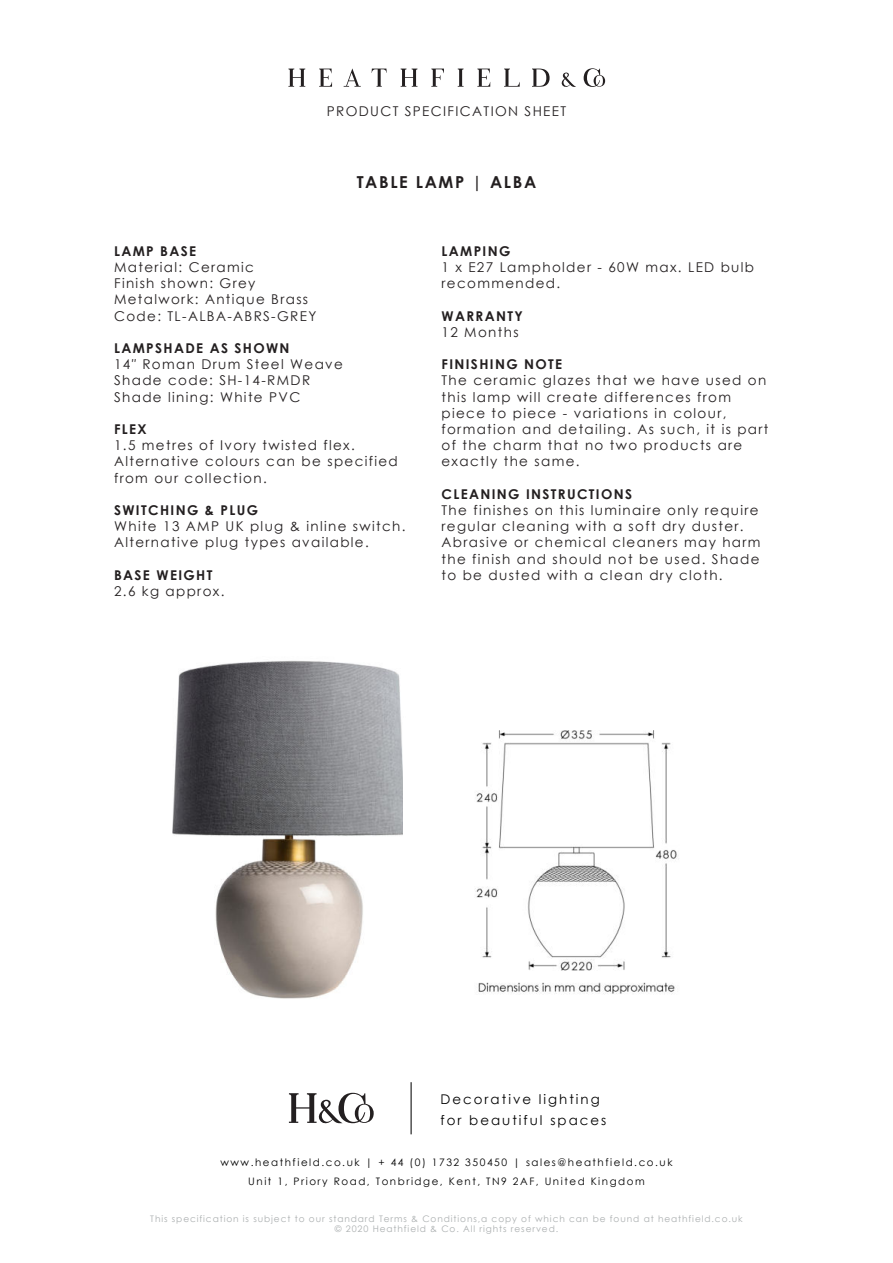
<style>
.page{position:relative;width:893px;height:1263px;background:#fff}
.page>*{position:absolute;margin:0;border:0;box-sizing:border-box;transform-origin:0 0}
.t1{font:700 16.5px "Century Gothic";letter-spacing:.1em;color:#231f20}
.t2{font:13.5px/16.2px "Century Gothic";letter-spacing:.1em;color:#231f20}
.t3{font:700 13.5px "Century Gothic";letter-spacing:.1em;color:#231f20}
.t4{font:13.35px/21px "Century Gothic";letter-spacing:.15em;color:#000001}
.t5{font:10.35px/18.9px "Century Gothic";letter-spacing:.15em;color:#000001;text-align:center}
.t6{font:9px/10.8px "Century Gothic";letter-spacing:.1em;color:#abafb0;text-align:center}
</style>
<div class="page">
<img style="left:172px;top:660px;width:231px;height:339px">
<img style="left:475px;top:730px;width:202px;height:264px">
<svg style="left:401px;top:69px;width:16px;height:18px"></svg>
<svg style="left:532px;top:69px;width:18px;height:18px"></svg>
<svg style="left:288px;top:69px;width:17px;height:18px"></svg>
<svg style="left:319px;top:69px;width:13px;height:18px"></svg>
<svg style="left:344px;top:68px;width:17px;height:19px"></svg>
<svg style="left:372px;top:69px;width:15px;height:18px"></svg>
<svg style="left:431px;top:69px;width:13px;height:18px"></svg>
<svg style="left:458px;top:69px;width:6px;height:18px"></svg>
<svg style="left:504px;top:69px;width:16px;height:18px"></svg>
<svg style="left:584px;top:68px;width:21px;height:19px"></svg>
<svg style="left:561px;top:73px;width:15px;height:14px"></svg>
<svg style="left:477px;top:69px;width:13px;height:18px"></svg>
<svg style="left:289px;top:1093px;width:85px;height:31px"></svg>
<hr style="left:411px;top:1082px;width:1px;height:52px;background:#000001">
<p class="t2" style="left:327px;top:103px;width:241px">PRODUCT SPECIFICATION SHEET</p>
<p class="t1" style="left:357px;top:176px;width:181px">TABLE LAMP | ALBA</p>
<p class="t3" style="left:114px;top:246px;width:84px">LAMP BASE</p>
<p class="t2" style="left:114px;top:260px;width:204px">Material: Ceramic<br>Finish shown: Grey<br>Metalwork: Antique Brass<br>Code: TL-ALBA-ABRS-GREY</p>
<p class="t3" style="left:114px;top:343px;width:177px">LAMPSHADE AS SHOWN</p>
<p class="t2" style="left:114px;top:356px;width:230px">14″ Roman Drum Steel Weave<br>Shade code: SH-14-RMDR<br>Shade lining: White PVC</p>
<p class="t3" style="left:114px;top:424px;width:34px">FLEX</p>
<p class="t2" style="left:114px;top:437px;width:285px">1.5 metres of Ivory twisted flex.<br>Alternative colours can be specified from our collection.</p>
<p class="t3" style="left:114px;top:505px;width:145px">SWITCHING &amp; PLUG</p>
<p class="t2" style="left:114px;top:518px;width:293px">White 13 AMP UK plug &amp; inline switch.<br>Alternative plug types available.</p>
<p class="t3" style="left:114px;top:570px;width:100px">BASE WEIGHT</p>
<p class="t2" style="left:114px;top:583px;width:112px">2.6 kg approx.</p>
<p class="t3" style="left:441px;top:246px;width:70px">LAMPING</p>
<p class="t2" style="left:441px;top:259px;width:314px">1 x E27 Lampholder - 60W max. LED bulb recommended.</p>
<p class="t3" style="left:441px;top:311px;width:83px">WARRANTY</p>
<p class="t2" style="left:441px;top:325px;width:79px">12 Months</p>
<p class="t3" style="left:441px;top:359px;width:122px">FINISHING NOTE</p>
<p class="t2" style="left:441px;top:372px;width:328px">The ceramic glazes that we have used on this lamp will create differences from piece to piece - variations in colour, formation and detailing. As such, it is part of the charm that no two products are exactly the same.</p>
<p class="t3" style="left:441px;top:489px;width:192px">CLEANING INSTRUCTIONS</p>
<p class="t2" style="left:441px;top:503px;width:321px">The finishes on this luminaire only require regular cleaning with a soft dry duster.<br>Abrasive or chemical cleaners may harm the finish and should not be used. Shade to be dusted with a clean dry cloth.</p>
<p class="t4" style="left:440px;top:1088px;width:167px">Decorative lighting for beautiful spaces</p>
<p class="t5" style="left:220px;top:1152px;width:454px">www.heathfield.co.uk | + 44 (0) 1732 350450 | sales@heathfield.co.uk<br>Unit 1, Priory Road, Tonbridge, Kent, TN9 2AF, United Kingdom</p>
<p class="t6" style="left:150px;top:1213px;width:594px">This specification is subject to our standard Terms &amp; Conditions,a copy of which can be found at heathfield.co.uk © 2020 Heathfield &amp; Co. All rights reserved.</p>
</div>
